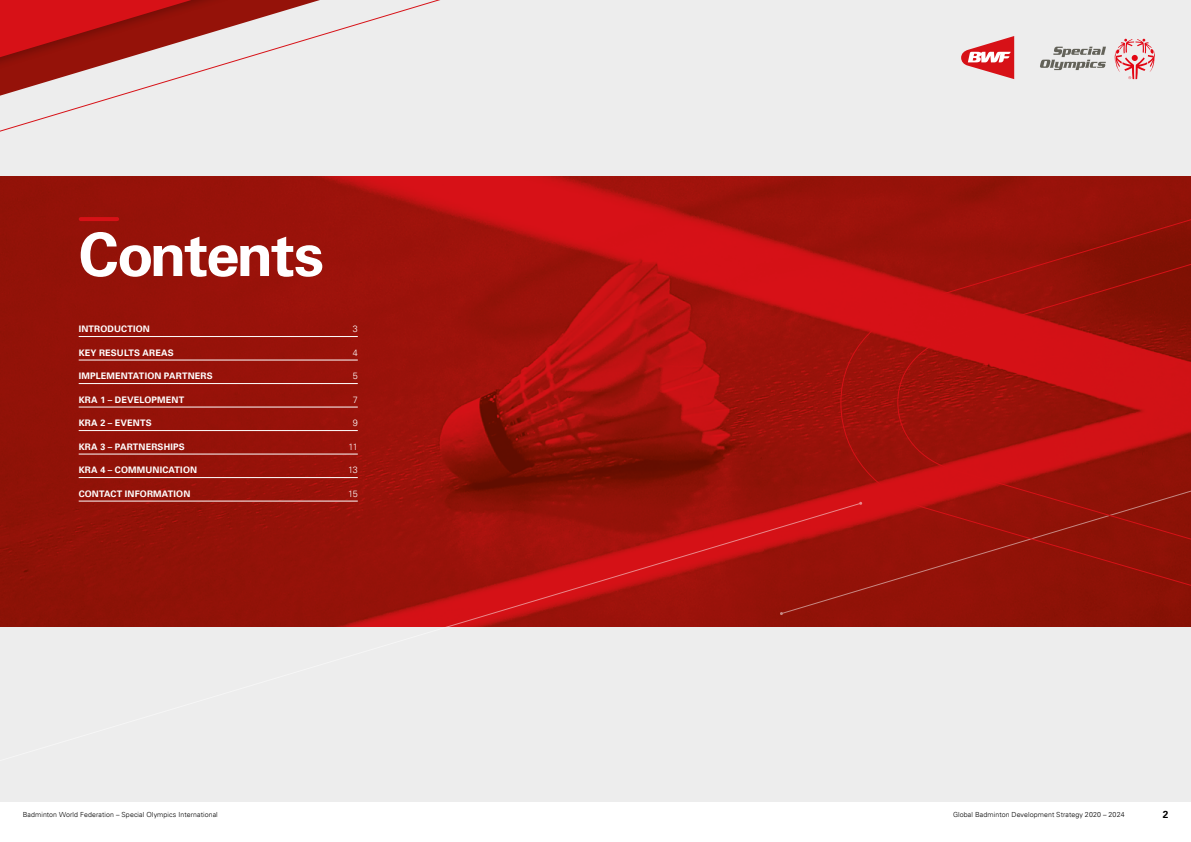
<style>
.page{position:relative;width:1191px;height:842px;background:#ededed}
.page>*{position:absolute;margin:0;border:0;box-sizing:border-box;transform-origin:0 0}
.t1{font:700 60px "Univers";letter-spacing:-.025em;color:#fff}
.t2{font:700 10px "Univers";color:#000}
.t3{font:700 9px "Univers";letter-spacing:.02em;color:#fff}
.t4{font:300 9px "Univers";color:#fff}
.t5{font:300 7px "Univers";letter-spacing:.015em;color:#000}
</style>
<div class="page">
<img style="left:0;top:176px;width:840px;height:327px">
<hr style="left:79px;top:336px;width:279px;height:1px;background:#fff">
<hr style="left:79px;top:360px;width:279px;height:1px;background:#fff">
<hr style="left:79px;top:383px;width:279px;height:1px;background:#fff">
<hr style="left:79px;top:407px;width:279px;height:1px;background:#fff">
<hr style="left:79px;top:430px;width:279px;height:1px;background:#fff">
<hr style="left:79px;top:454px;width:279px;height:1px;background:#fff">
<hr style="left:79px;top:477px;width:279px;height:1px;background:#fff">
<hr style="left:79px;top:501px;width:279px;height:1px;background:#fff">
<hr style="left:81px;top:217px;width:36px;height:4px;background:#d71117">
<svg style="left:0;top:0;width:440px;height:132px"></svg>
<svg style="left:0;top:503px;width:840px;height:124px;background:#9e120b"></svg>
<svg style="left:781px;top:475px;width:59px;height:139px;background:#a4130d"></svg>
<svg style="left:779px;top:612px;width:4px;height:3px"></svg>
<svg style="left:840px;top:176px;width:351px;height:451px;background:#a1120b"></svg>
<div style="left:0;top:802px;width:1191px;height:40px;background:#fff"></div>
<svg style="left:1040px;top:47px;width:66px;height:23px"></svg>
<svg style="left:1114px;top:39px;width:41px;height:40px"></svg>
<svg style="left:961px;top:36px;width:53px;height:43px"></svg>
<h1 class="t1" style="left:79px;top:219px;width:247px">Contents</h1>
<p class="t3" style="left:79px;top:324px;width:73px">INTRODUCTION</p>
<p class="t4" style="left:353px;top:324px;width:7px">3</p>
<p class="t3" style="left:79px;top:347px;width:97px">KEY RESULTS AREAS</p>
<p class="t4" style="left:353px;top:347px;width:7px">4</p>
<p class="t3" style="left:79px;top:371px;width:136px">IMPLEMENTATION PARTNERS</p>
<p class="t4" style="left:353px;top:371px;width:7px">5</p>
<p class="t3" style="left:79px;top:394px;width:107px">KRA 1 – DEVELOPMENT</p>
<p class="t4" style="left:353px;top:394px;width:7px">7</p>
<p class="t3" style="left:79px;top:418px;width:74px">KRA 2 – EVENTS</p>
<p class="t4" style="left:353px;top:418px;width:7px">9</p>
<p class="t3" style="left:79px;top:441px;width:108px">KRA 3 – PARTNERSHIPS</p>
<p class="t4" style="left:348px;top:441px;width:11px">11</p>
<p class="t3" style="left:79px;top:465px;width:120px">KRA 4 – COMMUNICATION</p>
<p class="t4" style="left:348px;top:465px;width:11px">13</p>
<p class="t3" style="left:79px;top:488px;width:113px">CONTACT INFORMATION</p>
<p class="t4" style="left:348px;top:488px;width:11px">15</p>
<p class="t5" style="left:23px;top:810px;width:197px">Badminton World Federation – Special Olympics International</p>
<p class="t5" style="left:953px;top:810px;width:173px">Global Badminton Development Strategy 2020 – 2024</p>
<p class="t2" style="left:1162px;top:808px;width:7px">2</p>
</div>
